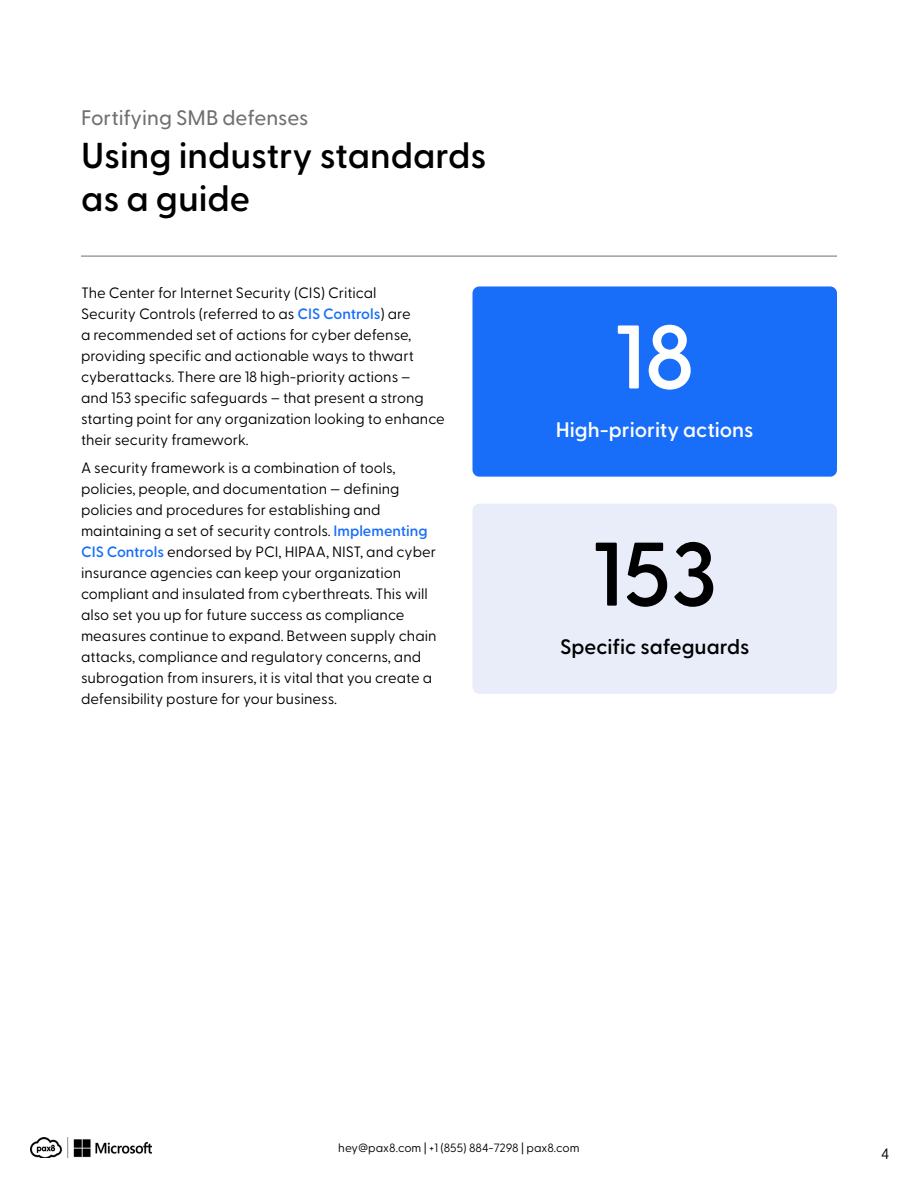
<style>
.page{position:relative;width:918px;height:1188px;background:#fff}
.page>*{position:absolute;margin:0;border:0;box-sizing:border-box;transform-origin:0 0}
.t1{font:600 90px "Greycliff CF";color:#000}
.t2{font:600 90px "Greycliff CF";color:#fff}
.t3{font:600 36px/43.2px "Greycliff CF";color:#000}
.t4{font:500 21px "Greycliff CF";color:#707070}
.t5{font:600 21px "Greycliff CF";color:#fff}
.t6{font:600 21px "Greycliff CF";color:#000}
.t7{font:15px/21px "Greycliff CF";color:#000}
.t8{font:12px "Greycliff CF";color:#000}
.s1{font-weight:600;color:#196ef9}
</style>
<div class="page">
<img style="left:30px;top:1137px;width:121px;height:21px">
<hr style="left:81px;top:256px;width:756px;height:1px;background:#707070">
<div style="left:472px;top:286px;width:365px;height:191px;background:#196ef9;border-radius:7px"></div>
<div style="left:472px;top:504px;width:365px;height:190px;background:#e9edf9;border-radius:7px"></div>
<h3 class="t4" style="left:81px;top:102px;width:229px">Fortifying SMB defenses</h3>
<h2 class="t3" style="left:81px;top:132px;width:407px">Using industry standards as a guide</h2>
<p class="t7" style="left:81px;top:282px;width:365px">The Center for Internet Security (CIS) Critical<br>Security Controls (referred to as <span class="s1">CIS Controls</span>) are<br>a recommended set of actions for cyber defense, providing specific and actionable ways to thwart cyberattacks. There are 18 high-priority actions –<br>and 153 specific safeguards – that present a strong starting point for any organization looking to enhance their security framework.</p>
<p class="t7" style="left:81px;top:456px;width:357px">A security framework is a combination of tools, policies, people, and documentation — defining policies and procedures for establishing and maintaining a set of security controls. <span class="s1">Implementing CIS Controls</span> endorsed by PCI, HIPAA, NIST, and cyber insurance agencies can keep your organization compliant and insulated from cyberthreats. This will also set you up for future success as compliance measures continue to expand. Between supply chain attacks, compliance and regulatory concerns, and subrogation from insurers, it is vital that you create a defensibility posture for your business.</p>
<h1 class="t2" style="left:614px;top:289px;width:82px">18</h1>
<h3 class="t5" style="left:556px;top:414px;width:199px">High-priority actions</h3>
<h1 class="t1" style="left:592px;top:506px;width:126px">153</h1>
<h3 class="t6" style="left:560px;top:631px;width:191px">Specific safeguards</h3>
<p class="t8" style="left:338px;top:1139px;width:243px">hey@pax8.com | +1 (855) 884-7298 | pax8.com</p>
<p class="t7" style="left:881px;top:1142px;width:10px">4</p>
</div>
